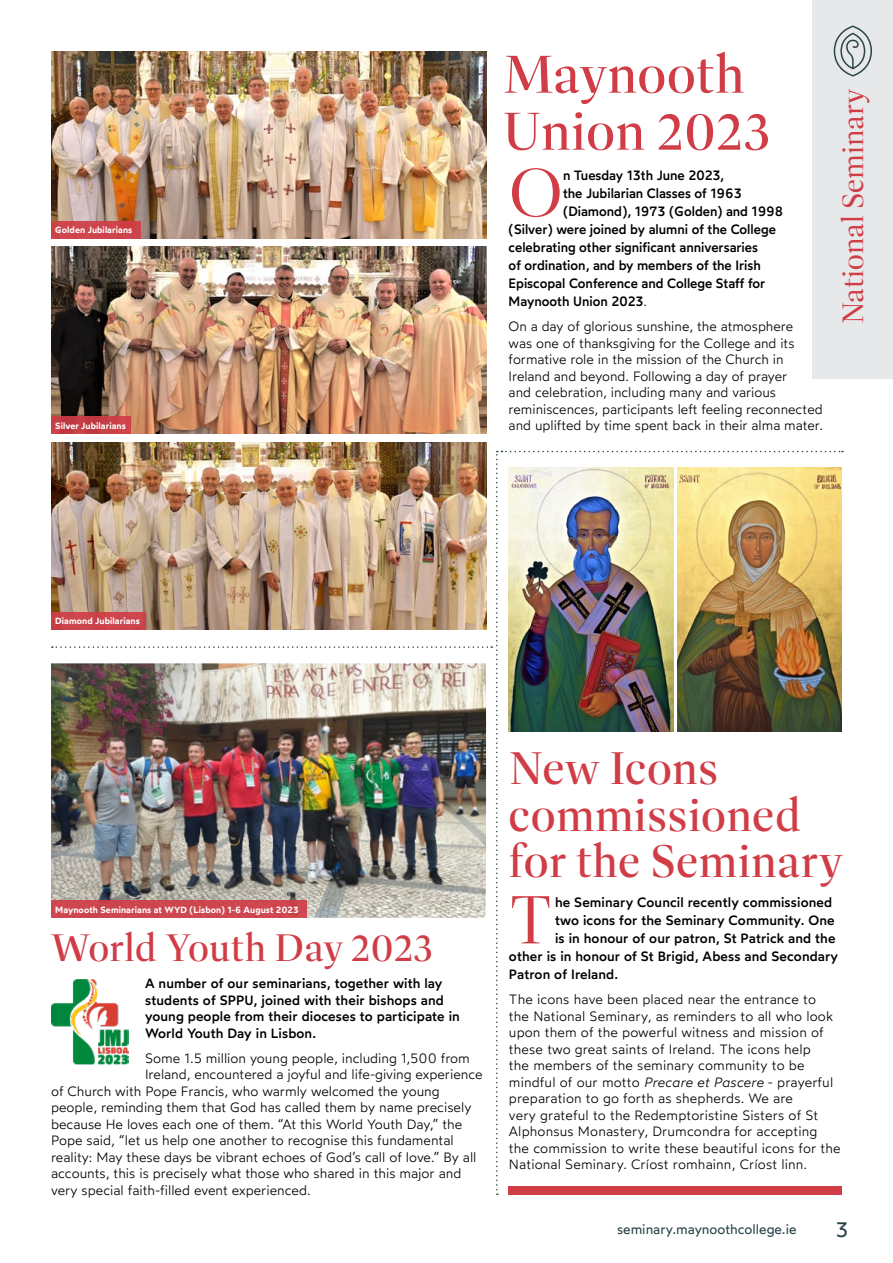
<style>
.page{position:relative;width:893px;height:1263px;background:#fff}
.page>*{position:absolute;margin:0;border:0;box-sizing:border-box;transform-origin:0 0}
.First_Para{font:300 69.3px "Dashiell Fine";color:#d03d47}
.First_Para-2{font:300 69.3px "Dashiell Fine";color:#d03d47;scale:1.06 1}
.Title_-_Medium{font:500 54px/57px "Dashiell Fine";letter-spacing:.01em;color:#d03d47}
.Title_-_Large{font:500 46.5px/46.5px "Dashiell Fine";letter-spacing:.01em;color:#d03d47}
.Title_-_News_in_Brief{font:500 39px "Dashiell Fine";letter-spacing:.01em;color:#d03d47}
.Title_-_Medium-2{font:30px "Dashiell Fine";color:#d03d47}
.t1{font:21px "Wotfard";color:#2a4448}
.t2{font:300 13.5px/16.5px "Wotfard";color:#000}
.First_Para-3{font:500 13.5px "Wotfard";color:#000}
.First_Para_-_NiB{font:500 13.5px/16.5px "Wotfard";letter-spacing:.01em;color:#000}
.t3{font:13.5px "Wotfard";color:#2a4448}
.t4{font:600 9px "Wotfard";letter-spacing:.01em;color:#fff}
.s1{font-weight:300}
.s2{font-style:italic}
</style>
<div class="page">
<img style="left:51px;top:442px;width:435px;height:170px">
<div style="left:51px;top:612px;width:95px;height:17px;background:#c93f42"></div>
<img style="left:51px;top:247px;width:435px;height:187px">
<div style="left:51px;top:417px;width:79px;height:17px;background:#c63e45"></div>
<img style="left:51px;top:51px;width:435px;height:187px">
<div style="left:51px;top:221px;width:89px;height:17px;background:#ce454d"></div>
<img style="left:52px;top:451px;width:791px;height:744px">
<div style="left:508px;top:1186px;width:334px;height:9px;background:#d03d47"></div>
<img style="left:51px;top:980px;width:77px;height:85px">
<div style="left:812px;top:0;width:81px;height:378px;background:#e5e6e8"></div>
<svg style="left:833px;top:25px;width:39px;height:52px"></svg>
<p class="t4" style="left:55px;top:224px;width:79px">Golden Jubilarians</p>
<p class="t4" style="left:55px;top:420px;width:72px">Silver Jubilarians</p>
<p class="Title_-_Medium" style="left:503px;top:47px;width:269px">Maynooth<br>Union 2023</p>
<p class="First_Para" style="left:509px;top:153px;width:56px">O</p>
<p class="First_Para-3" style="left:563px;top:167px;width:163px">n Tuesday 13th June 2023,</p>
<p class="First_Para-3" style="left:563px;top:185px;width:180px">the Jubilarian Classes of 1963</p>
<p class="First_Para-3" style="left:563px;top:203px;width:222px">(Diamond), 1973 (Golden) and 1998</p>
<p class="First_Para-3" style="left:509px;top:221px;width:269px">(Silver) were joined by alumni of the College</p>
<p class="First_Para-3" style="left:509px;top:239px;width:251px">celebrating other significant anniversaries</p>
<p class="First_Para-3" style="left:509px;top:257px;width:254px">of ordination, and by members of the Irish</p>
<p class="First_Para-3" style="left:509px;top:275px;width:258px">Episcopal Conference and College Staff for</p>
<p class="First_Para-3" style="left:509px;top:293px;width:140px">Maynooth Union 2023<span class="s1">.</span></p>
<p class="t2" style="left:509px;top:318px;width:316px">On a day of glorious sunshine, the atmosphere<br>was one of thanksgiving for the College and its formative role in the mission of the Church in Ireland and beyond. Following a day of prayer<br>and celebration, including many and various reminiscences, participants left feeling reconnected and uplifted by time spent back in their alma mater.</p>
<p class="Title_-_Medium-2" style="left:836px;top:324px;width:237px;rotate:-90deg">National Seminary</p>
<p class="t4" style="left:55px;top:615px;width:86px">Diamond Jubilarians</p>
<p class="t4" style="left:55px;top:904px;width:245px">Maynooth Seminarians at WYD (Lisbon) 1-6 August 2023</p>
<p class="Title_-_News_in_Brief" style="left:51px;top:925px;width:383px">World Youth Day 2023</p>
<p class="First_Para_-_NiB" style="left:145px;top:975px;width:316px">A number of our seminarians, together with lay students of SPPU, joined with their bishops and young people from their dioceses to participate in World Youth Day in Lisbon.</p>
<p class="t2" style="left:145px;top:1049px;width:326px">Some 1.5 million young people, including 1,500 from</p>
<p class="t2" style="left:145px;top:1066px;width:339px">Ireland, encountered a joyful and life-giving experience</p>
<p class="t2" style="left:51px;top:1082px;width:390px">of Church with Pope Francis, who warmly welcomed the young</p>
<p class="t2" style="left:51px;top:1099px;width:422px">people, reminding them that God has called them by name precisely</p>
<p class="t2" style="left:51px;top:1115px;width:413px">because He loves each one of them. “At this World Youth Day,” the</p>
<p class="t2" style="left:51px;top:1132px;width:404px">Pope said, “let us help one another to recognise this fundamental</p>
<p class="t2" style="left:51px;top:1148px;width:427px">reality: May these days be vibrant echoes of God’s call of love.” By all</p>
<p class="t2" style="left:51px;top:1165px;width:412px">accounts, this is precisely what those who shared in this major and</p>
<p class="t2" style="left:51px;top:1181px;width:261px">very special faith-filled event experienced.</p>
<p class="Title_-_Large" style="left:509px;top:746px;width:335px">New Icons commissioned for the Seminary</p>
<p class="First_Para-2" style="left:509px;top:880px;width:43px">T</p>
<p class="First_Para-3" style="left:555px;top:894px;width:279px">he Seminary Council recently commissioned</p>
<p class="First_Para-3" style="left:555px;top:912px;width:281px">two icons for the Seminary Community. One</p>
<p class="First_Para-3" style="left:555px;top:930px;width:282px">is in honour of our patron, St Patrick and the</p>
<p class="First_Para-3" style="left:509px;top:948px;width:331px">other is in honour of St Brigid, Abess and Secondary</p>
<p class="First_Para-3" style="left:509px;top:966px;width:111px">Patron of Ireland.</p>
<p class="t2" style="left:509px;top:991px;width:333px">The icons have been placed near the entrance to<br>the National Seminary, as reminders to all who look upon them of the powerful witness and mission of these two great saints of Ireland. The icons help<br>the members of the seminary community to be mindful of our motto <span class="s2">Precare et Pascere</span> - prayerful preparation to go forth as shepherds. We are<br>very grateful to the Redemptoristine Sisters of St Alphonsus Monastery, Drumcondra for accepting the commission to write these beautiful icons for the National Seminary. Críost romhainn, Críost linn.</p>
<p class="t3" style="left:617px;top:1221px;width:181px">seminary.maynoothcollege.ie</p>
<p class="t1" style="left:835px;top:1216px;width:14px">3</p>
</div>
